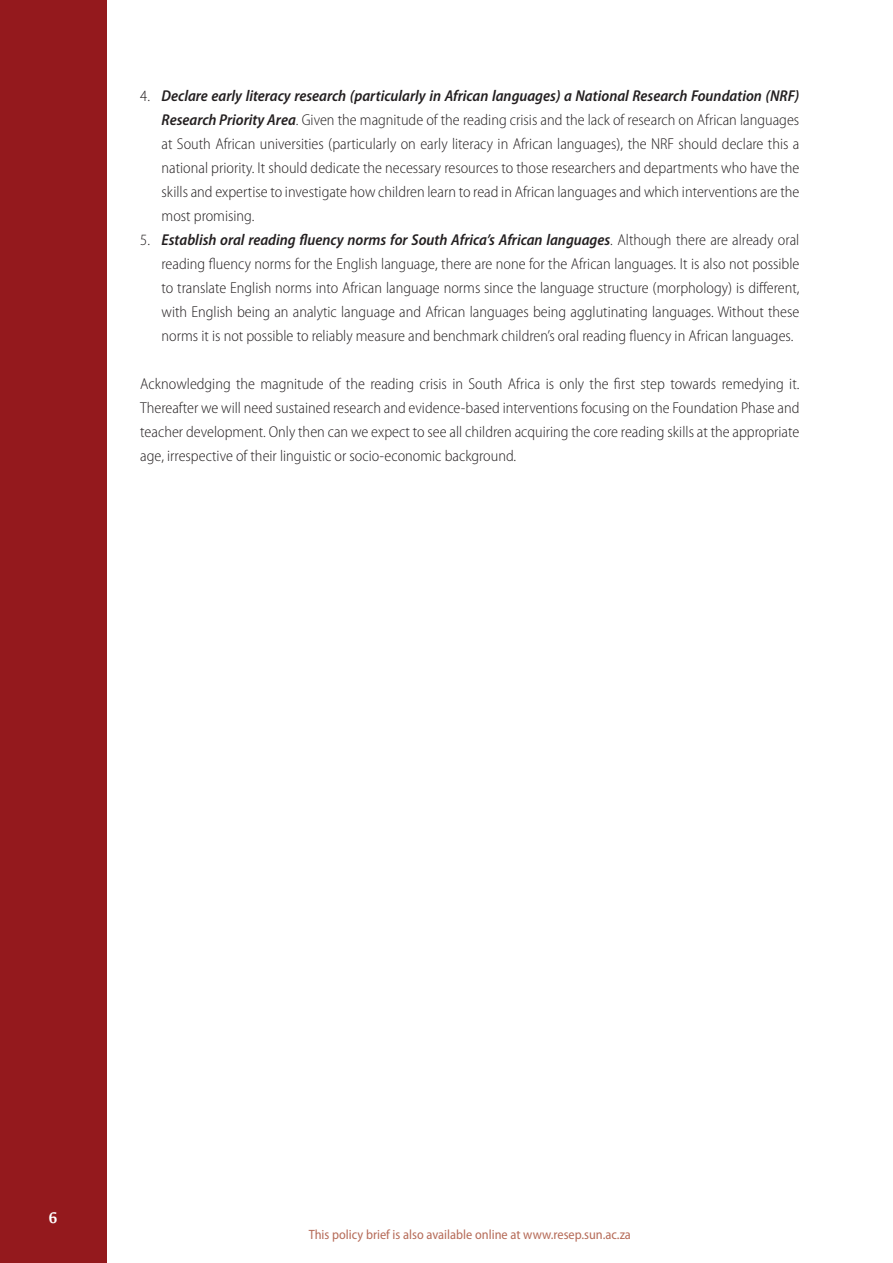
<style>
.page{position:relative;width:893px;height:1263px;background:#fff}
.page>*{position:absolute;margin:0;border:0;box-sizing:border-box;transform-origin:0 0}
.t1{font:700 21px "Sakkal Majalla";color:#fff}
.BODY_NUMBER{font:300 semi-condensed 15.75px/24px "Myriad Pro";color:#231f20;text-align:justify}
.BODY{font:300 semi-condensed 15.75px/24px "Myriad Pro";color:#231f20;text-align:justify}
.t2{font:semi-condensed 13.5px "Myriad Pro";color:#b66c59}
.s1{font-weight:600;font-style:italic}
</style>
<div class="page">
<div style="left:0;top:0;width:106px;height:1263px;background:#94191d"></div>
<p class="BODY_NUMBER" style="left:162px;top:83px;width:639px;text-indent:-21px">4. <span class="s1">Declare early literacy research (particularly in African languages) a National Research Foundation (NRF)<br>Research Priority Area</span>. Given the magnitude of the reading crisis and the lack of research on African languages at South African universities (particularly on early literacy in African languages), the NRF should declare this a national priority. It should dedicate the necessary resources to those researchers and departments who have the skills and expertise to investigate how children learn to read in African languages and which interventions are the most promising.</p>
<p class="BODY_NUMBER" style="left:162px;top:227px;width:639px;text-indent:-21px">5. <span class="s1">Establish oral reading fluency norms for South Africa’s African languages</span>. Although there are already oral reading fluency norms for the English language, there are none for the African languages. It is also not possible to translate English norms into African language norms since the language structure (morphology) is different, with English being an analytic language and African languages being agglutinating languages. Without these norms it is not possible to reliably measure and benchmark children’s oral reading fluency in African languages.</p>
<p class="BODY" style="left:140px;top:371px;width:661px">Acknowledging the magnitude of the reading crisis in South Africa is only the first step towards remedying it.<br>Thereafter we will need sustained research and evidence-based interventions focusing on the Foundation Phase and teacher development. Only then can we expect to see all children acquiring the core reading skills at the appropriate age, irrespective of their linguistic or socio-economic background.</p>
<h1 class="t1" style="left:49px;top:1206px;width:10px">6</h1>
<p class="t2" style="left:309px;top:1226px;width:324px">This policy brief is also available online at www.resep.sun.ac.za</p>
</div>
